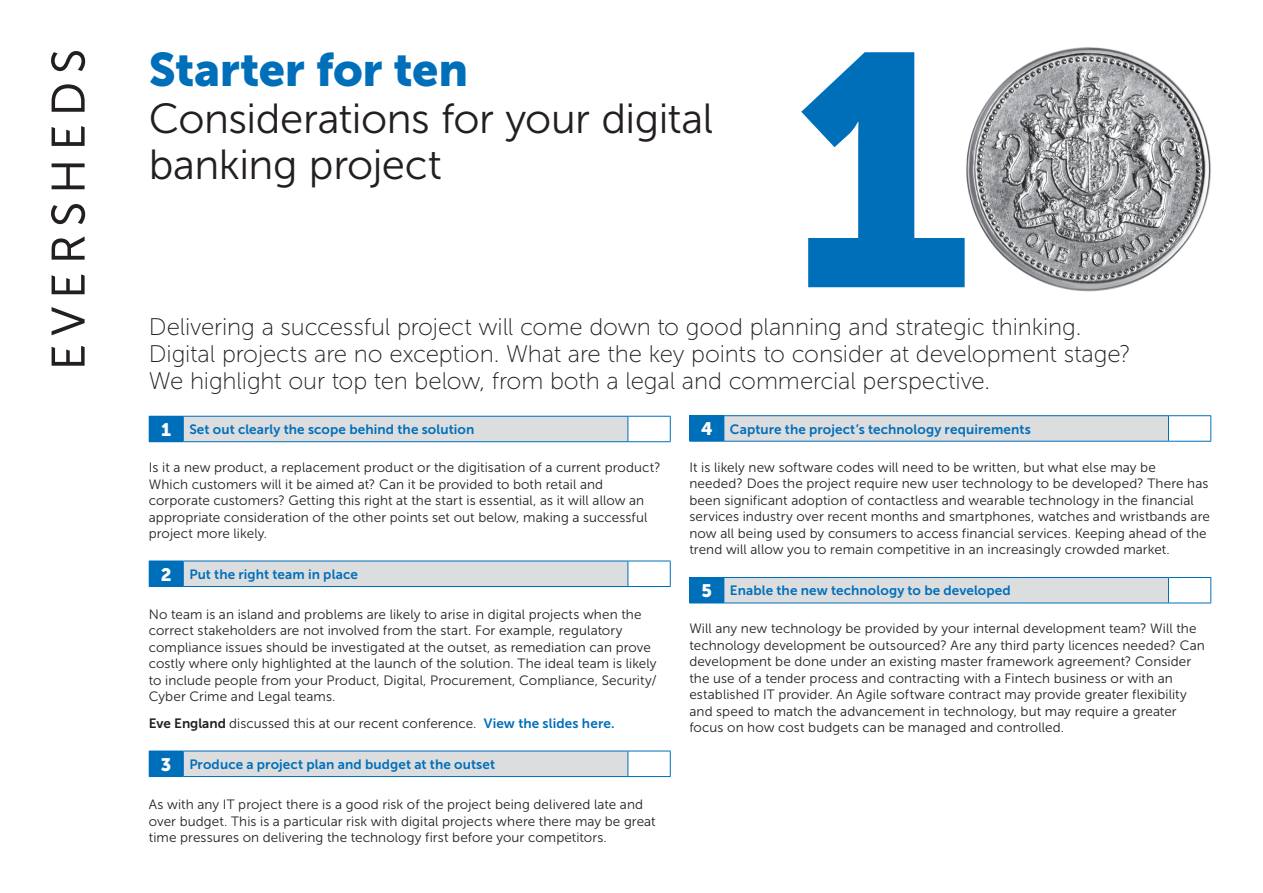
<style>
.page{position:relative;width:1263px;height:893px;background:#fff}
.page>*{position:absolute;margin:0;border:0;box-sizing:border-box;transform-origin:0 0}
.t1{font:328.65px "Museo Sans 900";color:#006fba}
.t2{font:46.8px "Museo Sans 900";letter-spacing:-.01em;color:#006fba}
.t3{font:42px/46.5px "Museo Sans 300";letter-spacing:-.01em;color:#231f20}
.Body{font:24px/27px "Museo Sans 100";letter-spacing:-.005em;color:#231f20}
.Body-2{font:18px "Museo Sans 900";color:#fff}
.Body-3{font:13.5px/16.5px "Museo Sans 300";letter-spacing:.005em;color:#231f20}
.Body-4{font:13.5px "Museo Sans 700";letter-spacing:.01em;color:#006fba}
.s1{font-family:"Museo Sans 900";font-size:18px;color:#fff}
.s2{font-family:"Museo Sans 700"}
.s3{font-family:"Museo Sans 700";color:#006fba}
</style>
<div class="page">
<div style="left:149px;top:416px;width:34px;height:26px;background:#006fba"></div>
<div style="left:183px;top:416px;width:445px;height:26px;background:#dcdddf"></div>
<hr style="left:183px;top:416px;width:445px;height:1px;background:#006fba">
<svg style="left:183px;top:417px;width:1px;height:24px"></svg>
<hr style="left:628px;top:416px;width:43px;height:1px;background:#006fba">
<svg style="left:627px;top:417px;width:1px;height:24px"></svg>
<svg style="left:670px;top:417px;width:1px;height:24px"></svg>
<hr style="left:183px;top:441px;width:445px;height:1px;background:#006fba">
<hr style="left:628px;top:441px;width:43px;height:1px;background:#006fba">
<div style="left:149px;top:561px;width:34px;height:25px;background:#006fba"></div>
<div style="left:183px;top:561px;width:445px;height:25px;background:#dcdddf"></div>
<hr style="left:183px;top:561px;width:445px;height:1px;background:#006fba">
<svg style="left:183px;top:561px;width:1px;height:25px"></svg>
<hr style="left:628px;top:561px;width:43px;height:1px;background:#006fba">
<svg style="left:627px;top:561px;width:1px;height:25px"></svg>
<svg style="left:670px;top:561px;width:1px;height:25px"></svg>
<hr style="left:149px;top:586px;width:34px;height:1px;background:#006fba">
<hr style="left:183px;top:586px;width:445px;height:1px;background:#006fba">
<hr style="left:628px;top:586px;width:43px;height:1px;background:#006fba">
<div style="left:149px;top:751px;width:34px;height:25px;background:#006fba"></div>
<div style="left:183px;top:751px;width:445px;height:25px;background:#dcdddf"></div>
<hr style="left:183px;top:751px;width:445px;height:1px;background:#006fba">
<svg style="left:183px;top:751px;width:1px;height:25px"></svg>
<hr style="left:628px;top:751px;width:43px;height:1px;background:#006fba">
<svg style="left:627px;top:751px;width:1px;height:25px"></svg>
<svg style="left:670px;top:751px;width:1px;height:25px"></svg>
<hr style="left:149px;top:776px;width:34px;height:1px;background:#006fba">
<hr style="left:183px;top:776px;width:445px;height:1px;background:#006fba">
<hr style="left:628px;top:776px;width:43px;height:1px;background:#006fba">
<div style="left:690px;top:416px;width:34px;height:25px;background:#006fba"></div>
<div style="left:724px;top:416px;width:444px;height:25px;background:#dcdddf"></div>
<hr style="left:689px;top:415px;width:35px;height:1px;background:#006fba">
<svg style="left:689px;top:416px;width:1px;height:25px"></svg>
<hr style="left:724px;top:415px;width:444px;height:1px;background:#006fba">
<hr style="left:1168px;top:415px;width:43px;height:1px;background:#006fba">
<svg style="left:1168px;top:416px;width:1px;height:25px"></svg>
<svg style="left:1210px;top:416px;width:1px;height:25px"></svg>
<hr style="left:689px;top:441px;width:35px;height:1px;background:#006fba">
<hr style="left:724px;top:441px;width:444px;height:1px;background:#006fba">
<hr style="left:1168px;top:441px;width:43px;height:1px;background:#006fba">
<div style="left:690px;top:577px;width:34px;height:26px;background:#006fba"></div>
<div style="left:724px;top:577px;width:444px;height:26px;background:#dcdddf"></div>
<hr style="left:689px;top:577px;width:35px;height:1px;background:#006fba">
<svg style="left:689px;top:578px;width:1px;height:25px"></svg>
<hr style="left:724px;top:577px;width:444px;height:1px;background:#006fba">
<hr style="left:1168px;top:577px;width:43px;height:1px;background:#006fba">
<svg style="left:1168px;top:578px;width:1px;height:25px"></svg>
<svg style="left:1210px;top:578px;width:1px;height:25px"></svg>
<hr style="left:689px;top:603px;width:35px;height:1px;background:#006fba">
<hr style="left:724px;top:603px;width:444px;height:1px;background:#006fba">
<hr style="left:1168px;top:603px;width:43px;height:1px;background:#006fba">
<svg style="left:52px;top:346px;width:33px;height:20px"></svg>
<svg style="left:52px;top:307px;width:33px;height:28px"></svg>
<svg style="left:52px;top:236px;width:33px;height:24px"></svg>
<svg style="left:52px;top:275px;width:33px;height:19px"></svg>
<svg style="left:52px;top:126px;width:33px;height:20px"></svg>
<svg style="left:52px;top:163px;width:33px;height:26px"></svg>
<svg style="left:52px;top:84px;width:33px;height:28px"></svg>
<svg style="left:51px;top:204px;width:34px;height:20px"></svg>
<svg style="left:51px;top:51px;width:34px;height:20px"></svg>
<img style="left:966px;top:47px;width:245px;height:245px">
<p class="t2" style="left:149px;top:43px;width:321px">Starter for ten</p>
<p class="t3" style="left:149px;top:95px;width:566px">Considerations for your digital banking project</p>
<p class="t1" style="left:790px;top:-14px;width:184px">1</p>
<p class="Body" style="left:149px;top:313px;width:983px">Delivering a successful project will come down to good planning and strategic thinking.<br>Digital projects are no exception. What are the key points to consider at development stage?<br>We highlight our top ten below, from both a legal and commercial perspective.</p>
<p class="Body-4" style="left:161px;top:422px;width:315px"><span class="s1">1</span> Set out clearly the scope behind the solution</p>
<p class="Body-3" style="left:149px;top:459px;width:513px">Is it a new product, a replacement product or the digitisation of a current product?<br>Which customers will it be aimed at? Can it be provided to both retail and corporate customers? Getting this right at the start is essential, as it will allow an appropriate consideration of the other points set out below, making a successful project more likely.</p>
<p class="Body-2" style="left:161px;top:564px;width:12px">2</p>
<p class="Body-4" style="left:189px;top:567px;width:170px">Put the right team in place</p>
<p class="Body-4" style="left:701px;top:421px;width:331px"><span class="s1">4</span> Capture the project’s technology requirements</p>
<p class="Body-3" style="left:689px;top:459px;width:522px">It is likely new software codes will need to be written, but what else may be needed? Does the project require new user technology to be developed? There has been significant adoption of contactless and wearable technology in the financial services industry over recent months and smartphones, watches and wristbands are now all being used by consumers to access financial services. Keeping ahead of the trend will allow you to remain competitive in an increasingly crowded market.</p>
<p class="Body-4" style="left:701px;top:583px;width:311px"><span class="s1">5</span> Enable the new technology to be developed</p>
<p class="Body-3" style="left:689px;top:621px;width:517px">Will any new technology be provided by your internal development team? Will the technology development be outsourced? Are any third party licences needed? Can development be done under an existing master framework agreement? Consider the use of a tender process and contracting with a Fintech business or with an established IT provider. An Agile software contract may provide greater flexibility and speed to match the advancement in technology, but may require a greater focus on how cost budgets can be managed and controlled.</p>
<p class="Body-3" style="left:149px;top:606px;width:509px">No team is an island and problems are likely to arise in digital projects when the correct stakeholders are not involved from the start. For example, regulatory compliance issues should be investigated at the outset, as remediation can prove costly where only highlighted at the launch of the solution. The ideal team is likely to include people from your Product, Digital, Procurement, Compliance, Security/ Cyber Crime and Legal teams.</p>
<p class="Body-3" style="left:149px;top:715px;width:467px"><span class="s2">Eve England</span> discussed this at our recent conference. <span class="s3">View the slides here.</span></p>
<p class="Body-4" style="left:161px;top:757px;width:336px"><span class="s1">3</span> Produce a project plan and budget at the outset</p>
<p class="Body-3" style="left:149px;top:796px;width:508px">As with any IT project there is a good risk of the project being delivered late and over budget. This is a particular risk with digital projects where there may be great time pressures on delivering the technology first before your competitors.</p>
</div>
